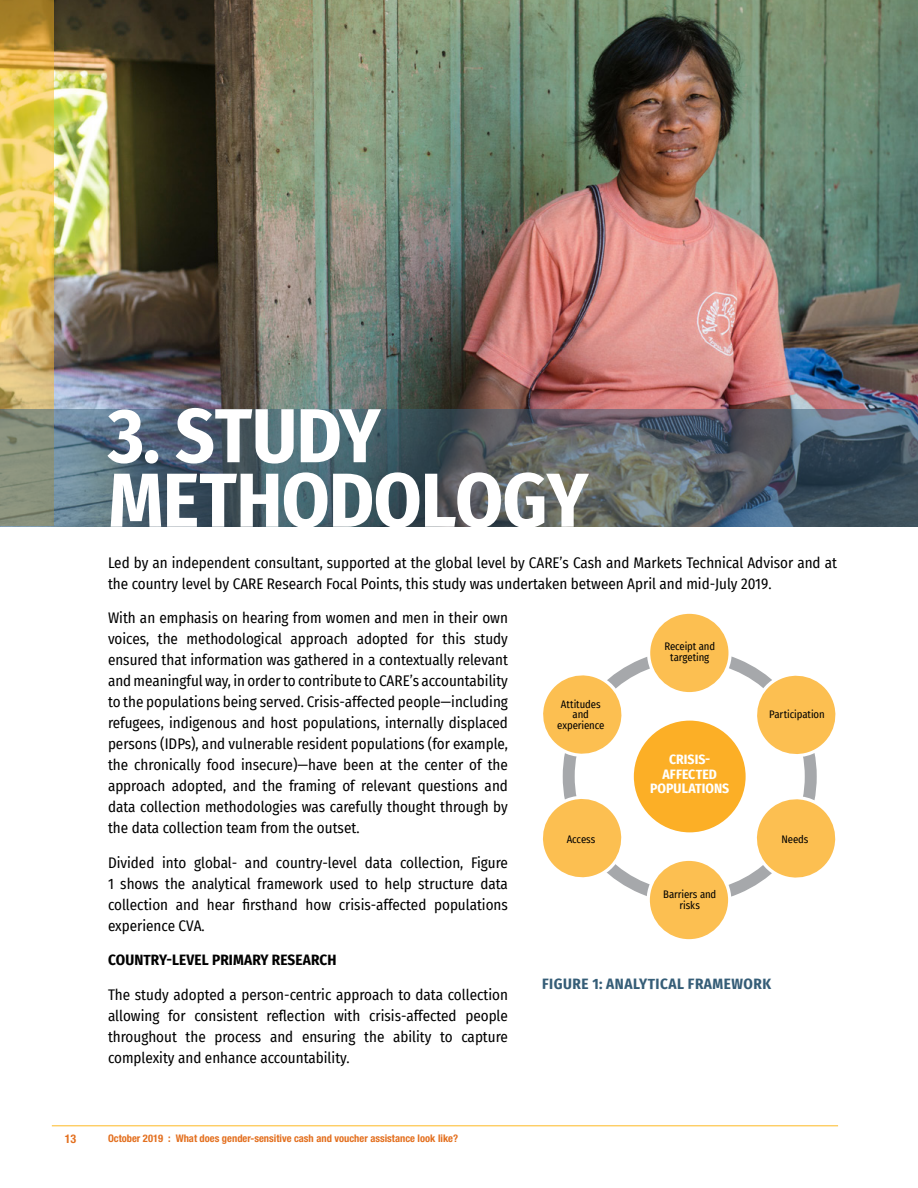
<style>
.page{position:relative;width:918px;height:1188px;background:#fff}
.page>*{position:absolute;margin:0;border:0;box-sizing:border-box;transform-origin:0 0}
.t1{font:700 76.5px/64.5px "Fira Sans Condensed";letter-spacing:-.01em;color:#fff}
.t2{font:15px/21px "Fira Sans Condensed";color:#000;text-align:justify}
.t3{font:700 15px "Fira Sans Condensed";letter-spacing:.01em;color:#000}
.t4{font:700 15px "Fira Sans Condensed";letter-spacing:.03em;color:#355d77}
.t5{font:700 13.65px/14.2px "Fira Sans Condensed";color:#fff;text-align:center}
.t6{font:700 condensed 12px "Helvetica Neue LT Std";color:#e36f1e}
.t7{font:10.65px/10.4px "Fira Sans Condensed";letter-spacing:-.01em;color:#000;text-align:center}
.t8{font:700 condensed 10.5px "Helvetica Neue LT Std";color:#e36f1e}
</style>
<div class="page">
<hr style="left:52px;top:1125px;width:786px;height:1px;background:#fdb924">
<img style="left:54px;top:0;width:864px;height:409px">
<svg style="left:0;top:0;width:54px;height:409px;background:#debd5c"></svg>
<svg style="left:0;top:409px;width:918px;height:118px;background:#54646c"></svg>
<svg style="left:563px;top:656px;width:254px;height:241px"></svg>
<svg style="left:647px;top:613px;width:85px;height:82px"></svg>
<div style="left:650px;top:614px;width:78px;height:78px;background:#fcbf51;border-radius:50%"></div>
<div style="left:647px;top:858px;width:84px;height:84px;background:#fff;border-radius:50%"></div>
<div style="left:650px;top:861px;width:78px;height:78px;background:#fcbf51;border-radius:50%"></div>
<svg style="left:543px;top:672px;width:83px;height:85px"></svg>
<svg style="left:748px;top:796px;width:88px;height:85px"></svg>
<svg style="left:543px;top:796px;width:87px;height:84px"></svg>
<svg style="left:752px;top:673px;width:84px;height:84px"></svg>
<div style="left:634px;top:721px;width:112px;height:111px;background:#fcaf26;border-radius:50%"></div>
<h1 class="t1" style="left:108px;top:398px;width:482px">3. STUDY<br>METHODOLOGY</h1>
<p class="t2" style="left:108px;top:552px;width:731px">Led by an independent consultant, supported at the global level by CARE’s Cash and Markets Technical Advisor and at the country level by CARE Research Focal Points, this study was undertaken between April and mid-July 2019.</p>
<p class="t2" style="left:108px;top:607px;width:401px">With an emphasis on hearing from women and men in their own voices, the methodological approach adopted for this study ensured that information was gathered in a contextually relevant and meaningful way, in order to contribute to CARE’s accountability to the populations being served. Crisis-affected people—including refugees, indigenous and host populations, internally displaced persons (IDPs), and vulnerable resident populations (for example, the chronically food insecure)—have been at the center of the approach adopted, and the framing of relevant questions and data collection methodologies was carefully thought through by the data collection team from the outset.</p>
<p class="t2" style="left:108px;top:852px;width:401px">Divided into global- and country-level data collection, Figure 1 shows the analytical framework used to help structure data collection and hear firsthand how crisis-affected populations experience CVA.</p>
<p class="t3" style="left:108px;top:948px;width:230px">COUNTRY-LEVEL PRIMARY RESEARCH</p>
<p class="t2" style="left:108px;top:984px;width:401px">The study adopted a person-centric approach to data collection allowing for consistent reflection with crisis-affected people throughout the process and ensuring the ability to capture complexity and enhance accountability.</p>
<p class="t7" style="left:664px;top:641px;width:52px">Receipt and targeting</p>
<p class="t7" style="left:557px;top:699px;width:49px">Attitudes and experience</p>
<p class="t7" style="left:769px;top:709px;width:57px">Participation</p>
<p class="t5" style="left:650px;top:752px;width:81px">CRISIS-<br>AFFECTED<br>POPULATIONS</p>
<p class="t7" style="left:567px;top:834px;width:30px">Access</p>
<p class="t7" style="left:782px;top:834px;width:28px">Needs</p>
<p class="t7" style="left:663px;top:889px;width:55px">Barriers and risks</p>
<p class="t4" style="left:542px;top:971px;width:230px">FIGURE 1: ANALYTICAL FRAMEWORK</p>
<p class="t6" style="left:65px;top:1132px;width:13px">13</p>
<p class="t8" style="left:108px;top:1132px;width:352px">October 2019 : What does gender-sensitive cash and voucher assistance look like?</p>
</div>
